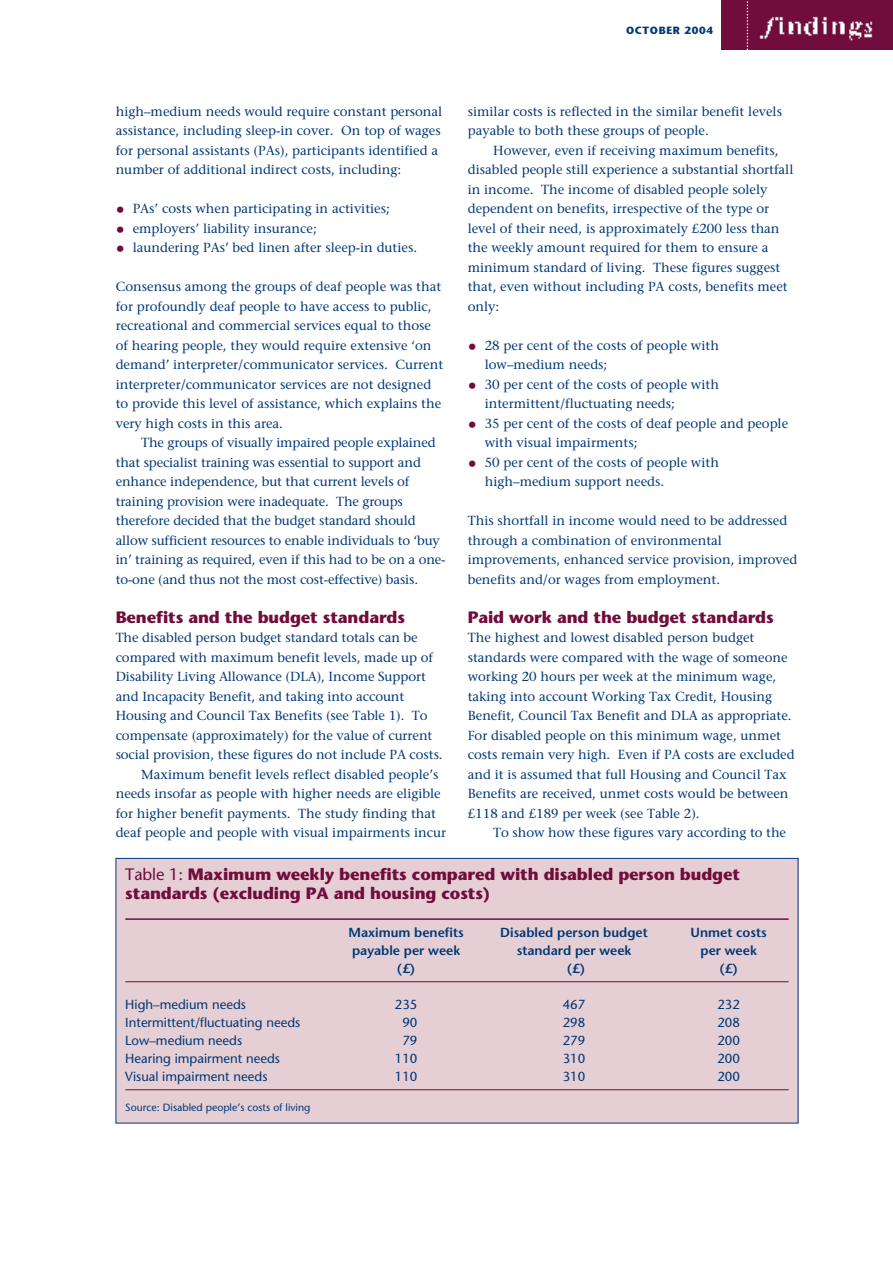
<style>
.page{position:relative;width:893px;height:1263px;background:#fff}
.page>*{position:absolute;margin:0;border:0;box-sizing:border-box;transform-origin:0 0}
.t1{font:700 16.5px/19.5px "Stone Sans";letter-spacing:-.005em;color:#710d3d}
.t2{font:13.2px/19.5px "Stone Serif";color:#003876}
.t3{font:13.2px "Stone Sans";color:#003876}
.t4{font:600 13.2px "Stone Sans";color:#003876}
.t5{font:10.5px "Stone Sans";color:#003876}
.t6{font:700 10.5px "Stone Sans";letter-spacing:.065em;color:#003876}
.s1{font-family:"Stone Sans";font-size:18px;color:#710d3d}
.s2{font-weight:400}
</style>
<div class="page">
<div style="left:722px;top:0;width:170px;height:50px;background:#710d3d"></div>
<img style="left:748px;top:11px;width:125px;height:39px">
<svg style="left:746px;top:1px;width:2px;height:49px"></svg>
<div style="left:116px;top:858px;width:682px;height:265px;background:#e5ced4"></div>
<hr style="left:125px;top:918px;width:663px;height:2px;background:#710d3d">
<hr style="left:125px;top:981px;width:663px;height:1px;background:#710d3d">
<hr style="left:125px;top:1089px;width:663px;height:1px;background:#710d3d">
<div style="left:116px;top:858px;width:682px;height:265px;border:1px solid #003876"></div>
<p class="t6" style="left:626px;top:26px;width:88px">OCTOBER 2004</p>
<p class="t2" style="left:116px;top:103px;width:328px">high–medium needs would require constant personal assistance, including sleep-in cover. On top of wages for personal assistants (PAs), participants identified a number of additional indirect costs, including:</p>
<p class="t2" style="left:116px;top:200px;width:276px"><span class="s1">•</span> PAs’ costs when participating in activities;</p>
<p class="t2" style="left:116px;top:220px;width:203px"><span class="s1">•</span> employers’ liability insurance;</p>
<p class="t2" style="left:116px;top:239px;width:303px"><span class="s1">•</span> laundering PAs’ bed linen after sleep-in duties.</p>
<p class="t2" style="left:116px;top:278px;width:329px">Consensus among the groups of deaf people was that for profoundly deaf people to have access to public, recreational and commercial services equal to those of hearing people, they would require extensive ‘on demand’ interpreter/communicator services. Current interpreter/communicator services are not designed to provide this level of assistance, which explains the very high costs in this area.</p>
<p class="t2" style="left:116px;top:434px;width:331px;text-indent:26px">The groups of visually impaired people explained that specialist training was essential to support and enhance independence, but that current levels of training provision were inadequate. The groups therefore decided that the budget standard should allow sufficient resources to enable individuals to ‘buy in’ training as required, even if this had to be on a one&shy;to-one (and thus not the most cost-effective) basis.</p>
<p class="t1" style="left:116px;top:609px;width:291px">Benefits and the budget standards</p>
<p class="t2" style="left:116px;top:629px;width:303px">The disabled person budget standard totals can be</p>
<p class="t2" style="left:116px;top:649px;width:319px">compared with maximum benefit levels, made up of</p>
<p class="t2" style="left:116px;top:668px;width:312px">Disability Living Allowance (DLA), Income Support</p>
<p class="t2" style="left:116px;top:688px;width:290px">and Incapacity Benefit, and taking into account</p>
<p class="t2" style="left:116px;top:707px;width:313px">Housing and Council Tax Benefits (see Table 1). To</p>
<p class="t2" style="left:116px;top:727px;width:318px">compensate (approximately) for the value of current</p>
<p class="t2" style="left:116px;top:746px;width:328px">social provision, these figures do not include PA costs.</p>
<p class="t2" style="left:141px;top:766px;width:298px">Maximum benefit levels reflect disabled people’s</p>
<p class="t2" style="left:116px;top:785px;width:326px">needs insofar as people with higher needs are eligible</p>
<p class="t2" style="left:116px;top:805px;width:322px">for higher benefit payments. The study finding that</p>
<p class="t2" style="left:116px;top:824px;width:332px">deaf people and people with visual impairments incur</p>
<p class="t2" style="left:467px;top:103px;width:316px">similar costs is reflected in the similar benefit levels payable to both these groups of people.</p>
<p class="t2" style="left:467px;top:142px;width:327px;text-indent:26px">However, even if receiving maximum benefits, disabled people still experience a substantial shortfall in income. The income of disabled people solely dependent on benefits, irrespective of the type or level of their need, is approximately £200 less than the weekly amount required for them to ensure a minimum standard of living. These figures suggest that, even without including PA costs, benefits meet only:</p>
<p class="t2" style="left:484px;top:337px;width:236px;text-indent:-17px"><span class="s1">•</span> 28 per cent of the costs of people with low–medium needs;</p>
<p class="t2" style="left:484px;top:376px;width:236px;text-indent:-17px"><span class="s1">•</span> 30 per cent of the costs of people with intermittent/fluctuating needs;</p>
<p class="t2" style="left:484px;top:415px;width:305px;text-indent:-17px"><span class="s1">•</span> 35 per cent of the costs of deaf people and people with visual impairments;</p>
<p class="t2" style="left:484px;top:454px;width:236px;text-indent:-17px"><span class="s1">•</span> 50 per cent of the costs of people with high–medium support needs.</p>
<p class="t2" style="left:467px;top:512px;width:331px">This shortfall in income would need to be addressed through a combination of environmental improvements, enhanced service provision, improved benefits and/or wages from employment.</p>
<p class="t1" style="left:467px;top:609px;width:307px">Paid work and the budget standards</p>
<p class="t2" style="left:467px;top:629px;width:328px">The highest and lowest disabled person budget standards were compared with the wage of someone working 20 hours per week at the minimum wage, taking into account Working Tax Credit, Housing Benefit, Council Tax Benefit and DLA as appropriate.<br>For disabled people on this minimum wage, unmet costs remain very high. Even if PA costs are excluded and it is assumed that full Housing and Council Tax Benefits are received, unmet costs would be between £118 and £189 per week (see Table 2).</p>
<p class="t2" style="left:493px;top:824px;width:294px">To show how these figures vary according to the</p>
<p class="t1" style="left:125px;top:866px;width:616px"><span class="s2">Table 1:</span> Maximum weekly benefits compared with disabled person budget standards (excluding PA and housing costs)</p>
<p class="t4" style="left:348px;top:927px;width:117px">Maximum benefits</p>
<p class="t4" style="left:500px;top:927px;width:149px">Disabled person budget</p>
<p class="t4" style="left:690px;top:927px;width:78px">Unmet costs</p>
<p class="t4" style="left:352px;top:945px;width:109px">payable per week</p>
<p class="t4" style="left:516px;top:945px;width:116px">standard per week</p>
<p class="t4" style="left:700px;top:945px;width:58px">per week</p>
<p class="t4" style="left:397px;top:963px;width:20px">(£)</p>
<p class="t4" style="left:567px;top:963px;width:20px">(£)</p>
<p class="t4" style="left:719px;top:963px;width:20px">(£)</p>
<p class="t3" style="left:125px;top:999px;width:122px">High–medium needs</p>
<p class="t3" style="left:395px;top:999px;width:24px">235</p>
<p class="t3" style="left:562px;top:999px;width:24px">467</p>
<p class="t3" style="left:717px;top:999px;width:24px">232</p>
<p class="t3" style="left:125px;top:1017px;width:176px">Intermittent/fluctuating needs</p>
<p class="t3" style="left:402px;top:1017px;width:17px">90</p>
<p class="t3" style="left:562px;top:1017px;width:24px">298</p>
<p class="t3" style="left:717px;top:1017px;width:24px">208</p>
<p class="t3" style="left:125px;top:1035px;width:118px">Low–medium needs</p>
<p class="t3" style="left:402px;top:1035px;width:17px">79</p>
<p class="t3" style="left:562px;top:1035px;width:24px">279</p>
<p class="t3" style="left:717px;top:1035px;width:24px">200</p>
<p class="t3" style="left:125px;top:1053px;width:156px">Hearing impairment needs</p>
<p class="t3" style="left:395px;top:1053px;width:24px">110</p>
<p class="t3" style="left:562px;top:1053px;width:24px">310</p>
<p class="t3" style="left:717px;top:1053px;width:24px">200</p>
<p class="t3" style="left:125px;top:1071px;width:144px">Visual impairment needs</p>
<p class="t3" style="left:395px;top:1071px;width:24px">110</p>
<p class="t3" style="left:562px;top:1071px;width:24px">310</p>
<p class="t3" style="left:717px;top:1071px;width:24px">200</p>
<p class="t5" style="left:125px;top:1103px;width:187px">Source: Disabled people’s costs of living</p>
</div>
